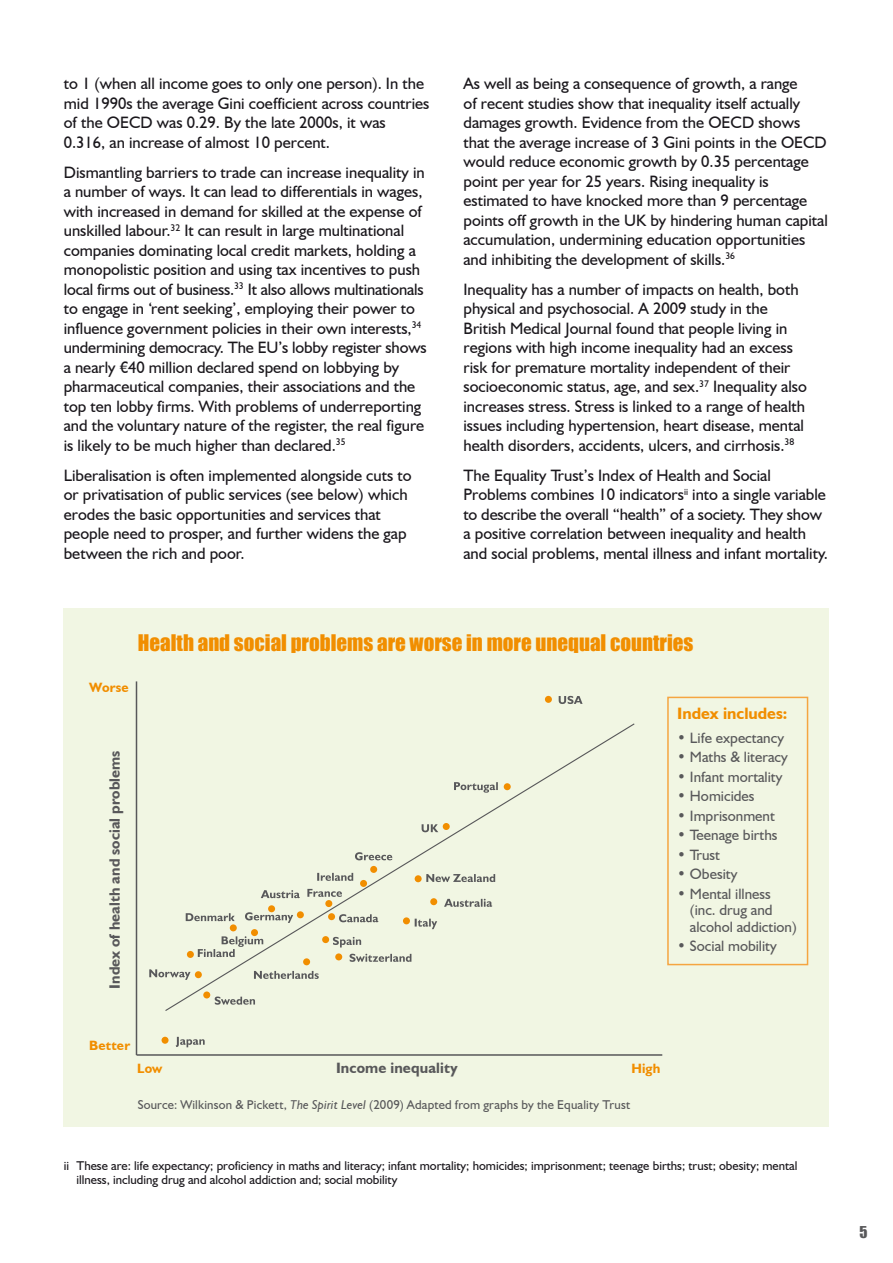
<style>
.page{position:relative;width:893px;height:1263px;background:#fff}
.page>*{position:absolute;margin:0;border:0;box-sizing:border-box;transform-origin:0 0}
.t1{font:21px "Impact";color:#f18e00}
.t2{font:16.5px/19.5px "Humanist 521 BT";color:#1a171c}
.t3{font:700 16.5px "Humanist 521 BT";color:#f18e00}
.t4{font:15px/16.5px "Humanist 521 BT";color:#58585a}
.t5{font:700 15px "Humanist 521 BT";color:#58585a}
.t6{font:15px "Impact";color:#58585a}
.t7{font:700 13.5px "Humanist 521 BT";letter-spacing:.01em;color:#f18e00}
.t8{font:12.75px/14.2px "Humanist 521 BT";color:#1a171c}
.t9{font:12.75px "Humanist 521 BT";letter-spacing:.015em;color:#58585a}
.s1{font-style:italic}
</style>
<div class="page">
<div style="left:64px;top:609px;width:765px;height:518px;background:#f1f6e3"></div>
<svg style="left:165px;top:723px;width:470px;height:288px"></svg>
<hr style="left:136px;top:681px;width:1px;height:374px;background:#58585a">
<hr style="left:137px;top:1054px;width:525px;height:2px;background:#58585a">
<div style="left:545px;top:696px;width:7px;height:7px;background:#f18e00;border-radius:50%"></div>
<div style="left:504px;top:783px;width:7px;height:7px;background:#f18e00;border-radius:50%"></div>
<div style="left:443px;top:823px;width:7px;height:7px;background:#f18e00;border-radius:50%"></div>
<div style="left:370px;top:866px;width:7px;height:7px;background:#f18e00;border-radius:50%"></div>
<div style="left:430px;top:898px;width:7px;height:7px;background:#f18e00;border-radius:50%"></div>
<div style="left:415px;top:875px;width:7px;height:7px;background:#f18e00;border-radius:50%"></div>
<div style="left:403px;top:917px;width:7px;height:7px;background:#f18e00;border-radius:50%"></div>
<div style="left:360px;top:880px;width:7px;height:7px;background:#f18e00;border-radius:50%"></div>
<div style="left:325px;top:900px;width:7px;height:7px;background:#f18e00;border-radius:50%"></div>
<div style="left:328px;top:913px;width:7px;height:7px;background:#f18e00;border-radius:50%"></div>
<div style="left:335px;top:953px;width:7px;height:7px;background:#f18e00;border-radius:50%"></div>
<div style="left:322px;top:936px;width:7px;height:7px;background:#f18e00;border-radius:50%"></div>
<div style="left:303px;top:958px;width:7px;height:7px;background:#f18e00;border-radius:50%"></div>
<div style="left:297px;top:911px;width:7px;height:7px;background:#f18e00;border-radius:50%"></div>
<div style="left:268px;top:905px;width:7px;height:7px;background:#f18e00;border-radius:50%"></div>
<div style="left:230px;top:924px;width:7px;height:7px;background:#f18e00;border-radius:50%"></div>
<div style="left:251px;top:929px;width:7px;height:7px;background:#f18e00;border-radius:50%"></div>
<div style="left:187px;top:951px;width:7px;height:7px;background:#f18e00;border-radius:50%"></div>
<div style="left:195px;top:971px;width:7px;height:7px;background:#f18e00;border-radius:50%"></div>
<div style="left:203px;top:991px;width:7px;height:7px;background:#f18e00;border-radius:50%"></div>
<div style="left:162px;top:1037px;width:7px;height:7px;background:#f18e00;border-radius:50%"></div>
<svg style="left:176px;top:1037px;width:29px;height:10px"></svg>
<svg style="left:149px;top:969px;width:41px;height:11px"></svg>
<svg style="left:215px;top:996px;width:40px;height:9px"></svg>
<svg style="left:198px;top:936px;width:65px;height:21px"></svg>
<svg style="left:186px;top:913px;width:49px;height:8px"></svg>
<svg style="left:454px;top:782px;width:44px;height:11px"></svg>
<svg style="left:559px;top:696px;width:24px;height:8px"></svg>
<svg style="left:422px;top:824px;width:16px;height:8px"></svg>
<svg style="left:307px;top:889px;width:35px;height:8px"></svg>
<svg style="left:245px;top:912px;width:48px;height:11px"></svg>
<svg style="left:415px;top:919px;width:22px;height:10px"></svg>
<svg style="left:444px;top:899px;width:48px;height:8px"></svg>
<svg style="left:317px;top:873px;width:36px;height:8px"></svg>
<svg style="left:339px;top:914px;width:39px;height:8px"></svg>
<svg style="left:355px;top:852px;width:37px;height:8px"></svg>
<svg style="left:254px;top:971px;width:65px;height:8px"></svg>
<svg style="left:426px;top:874px;width:69px;height:8px"></svg>
<svg style="left:350px;top:954px;width:61px;height:8px"></svg>
<svg style="left:261px;top:890px;width:39px;height:8px"></svg>
<svg style="left:333px;top:937px;width:28px;height:10px"></svg>
<div style="left:667px;top:697px;width:141px;height:268px;border:2px solid #f5a541"></div>
<p class="t2" style="left:64px;top:73px;width:367px">to 1 (when all income goes to only one person). In the mid 1990s the average Gini coefficient across countries of the OECD was 0.29. By the late 2000s, it was 0.316, an increase of almost 10 percent.</p>
<p class="t2" style="left:64px;top:162px;width:364px">Dismantling barriers to trade can increase inequality in a number of ways. It can lead to differentials in wages, with increased in demand for skilled at the expense of unskilled labour.<sup>32</sup> It can result in large multinational companies dominating local credit markets, holding a monopolistic position and using tax incentives to push local firms out of business.<sup>33</sup> It also allows multinationals to engage in ‘rent seeking’, employing their power to influence government policies in their own interests,<sup>34 </sup>undermining democracy. The EU’s lobby register shows a nearly €40 million declared spend on lobbying by pharmaceutical companies, their associations and the top ten lobby firms. With problems of underreporting and the voluntary nature of the register, the real figure is likely to be much higher than declared.<sup>35</sup></p>
<p class="t2" style="left:64px;top:465px;width:349px">Liberalisation is often implemented alongside cuts to or privatisation of public services (see below) which erodes the basic opportunities and services that people need to prosper, and further widens the gap between the rich and poor.</p>
<p class="t2" style="left:463px;top:73px;width:366px">As well as being a consequence of growth, a range<br>of recent studies show that inequality itself actually damages growth. Evidence from the OECD shows that the average increase of 3 Gini points in the OECD would reduce economic growth by 0.35 percentage point per year for 25 years. Rising inequality is estimated to have knocked more than 9 percentage points off growth in the UK by hindering human capital accumulation, undermining education opportunities and inhibiting the development of skills.<sup>36</sup></p>
<p class="t2" style="left:463px;top:279px;width:345px">Inequality has a number of impacts on health, both physical and psychosocial. A 2009 study in the British Medical Journal found that people living in regions with high income inequality had an excess risk for premature mortality independent of their socioeconomic status, age, and sex.<sup>37</sup> Inequality also increases stress. Stress is linked to a range of health issues including hypertension, heart disease, mental health disorders, accidents, ulcers, and cirrhosis.<sup>38</sup></p>
<p class="t2" style="left:463px;top:465px;width:366px">The Equality Trust’s Index of Health and Social Problems combines 10 indicators<sup>ii</sup> into a single variable to describe the overall “health” of a society. They show a positive correlation between inequality and health and social problems, mental illness and infant mortality.</p>
<p class="t1" style="left:138px;top:627px;width:557px">Health and social problems are worse in more unequal countries</p>
<p class="t7" style="left:89px;top:679px;width:41px">Worse</p>
<p class="t5" style="left:105px;top:988px;width:239px;rotate:-90deg">Index of health and social problems</p>
<p class="t3" style="left:677px;top:703px;width:112px">Index includes:</p>
<p class="t4" style="left:677px;top:729px;width:108px">• Life expectancy</p>
<p class="t4" style="left:677px;top:749px;width:112px">• Maths &amp; literacy</p>
<p class="t4" style="left:677px;top:768px;width:107px">• Infant mortality</p>
<p class="t4" style="left:677px;top:788px;width:79px">• Homicides</p>
<p class="t4" style="left:677px;top:807px;width:99px">• Imprisonment</p>
<p class="t4" style="left:677px;top:827px;width:102px">• Teenage births</p>
<p class="t4" style="left:677px;top:846px;width:44px">• Trust</p>
<p class="t4" style="left:677px;top:866px;width:62px">• Obesity</p>
<p class="t4" style="left:690px;top:885px;width:108px;text-indent:-13px">• Mental illness (inc. drug and alcohol addiction)</p>
<p class="t4" style="left:677px;top:938px;width:101px">• Social mobility</p>
<p class="t7" style="left:89px;top:1037px;width:42px">Better</p>
<p class="t7" style="left:137px;top:1060px;width:27px">Low</p>
<p class="t5" style="left:336px;top:1058px;width:123px">Income inequality</p>
<p class="t7" style="left:631px;top:1060px;width:31px">High</p>
<p class="t9" style="left:138px;top:1097px;width:494px">Source: Wilkinson &amp; Pickett, <span class="s1">The Spirit Level</span> (2009) Adapted from graphs by the Equality Trust</p>
<p class="t8" style="left:77px;top:1158px;width:722px;text-indent:-13px">ii These are: life expectancy; proficiency in maths and literacy; infant mortality; homicides; imprisonment; teenage births; trust; obesity; mental illness, including drug and alcohol addiction and; social mobility</p>
<p class="t6" style="left:859px;top:1221px;width:10px">5</p>
</div>
